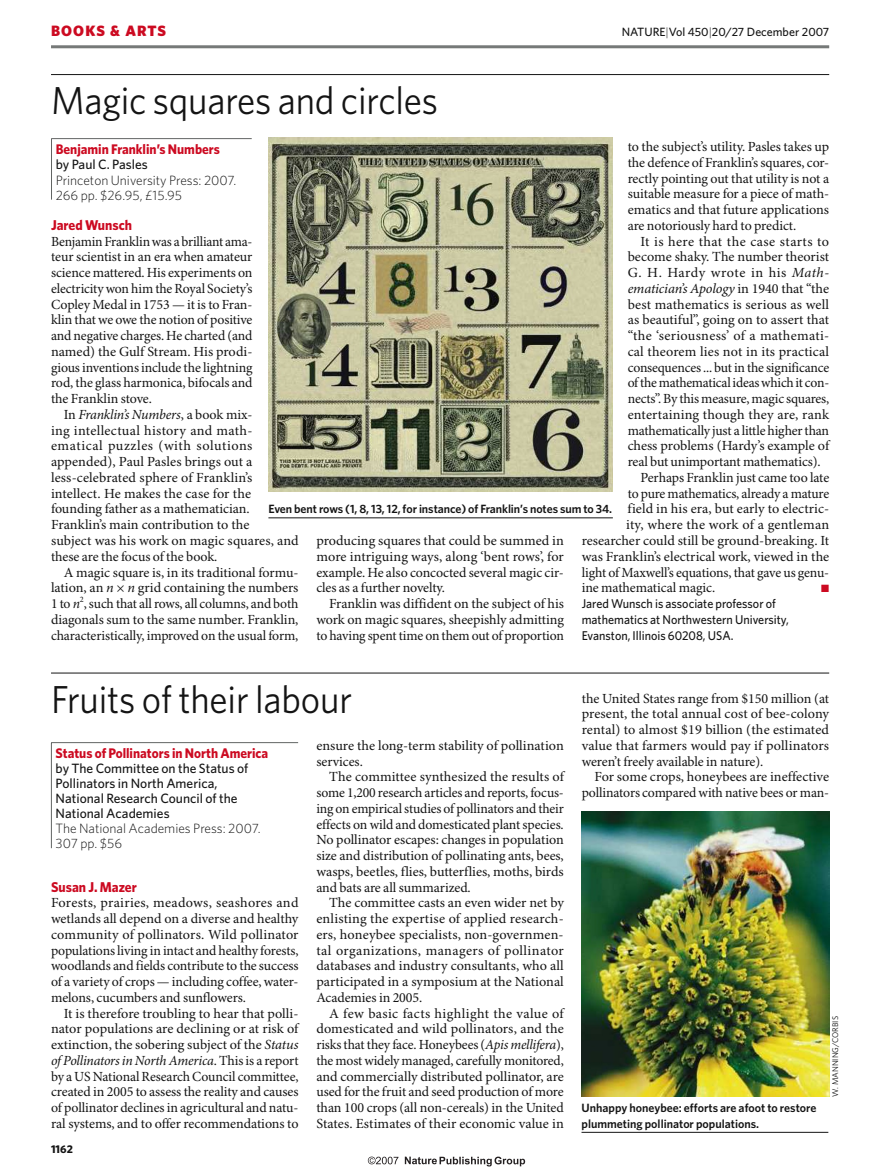
<style>
.page{position:relative;width:893px;height:1174px;background:#fff}
.page>*{position:absolute;margin:0;border:0;box-sizing:border-box;transform-origin:0 0}
.t1{font:39px "Whitney";letter-spacing:-.005em;color:#141414;scale:.95 1}
.t2{font:900 15px "Whitney";letter-spacing:.075em;color:#cc0a21}
.t3{font:700 14.25px "Whitney";color:#cc0a21;scale:.95 1}
.t4{font:13.95px/15.8px "Minion Pro";letter-spacing:-.005em;color:#141414;text-align:justify}
.t5{font:13.95px "Minion Pro";letter-spacing:.015em;color:#141414}
.t6{font:700 13.95px "Whitney";color:#cc0a21;scale:.95 1}
.t7{font:italic 13.95px "Minion Pro";letter-spacing:-.01em;color:#141414}
.t8{font:13.95px "Minion Pro";letter-spacing:.02em;color:#141414}
.t9{font:13.95px "Minion Pro";letter-spacing:.025em;color:#141414}
.t10{font:13.95px "Minion Pro";letter-spacing:.035em;color:#141414}
.t11{font:500 13.5px/15px "Whitney";color:#141414}
.t12{font:300 13.5px/15px "Whitney";color:#141414}
.t13{font:500 12.75px/15.8px "Whitney";color:#141414;scale:.95 1}
.t14{font:600 12px/15.8px "Whitney";color:#141414}
.t15{font:500 12px "Whitney";color:#141414}
.t16{font:700 11.25px "Whitney";color:#141414}
.t17{font:10.5px "Zapf Dingbats";color:#cc0a21}
.t18{font:8.25px "Whitney";color:#141414}
.s1{font-weight:300}
.s2{font-style:italic}
.s3{font-style:normal}
</style>
<div class="page">
<hr style="left:51px;top:74px;width:778px;height:1px;background:#141414">
<img style="left:268px;top:138px;width:345px;height:354px">
<hr style="left:51px;top:673px;width:778px;height:1px;background:#141414">
<hr style="left:51px;top:758px;width:1px;height:90px;background:#626564">
<hr style="left:51px;top:742px;width:247px;height:1px;background:#626564">
<svg style="left:51px;top:743px;width:1px;height:15px"></svg>
<img style="left:582px;top:811px;width:247px;height:285px">
<hr style="left:581px;top:1132px;width:247px;height:1px;background:#141414">
<hr style="left:51px;top:154px;width:1px;height:46px;background:#626564">
<hr style="left:51px;top:138px;width:201px;height:1px;background:#626564">
<svg style="left:51px;top:139px;width:1px;height:15px"></svg>
<hr style="left:268px;top:517px;width:345px;height:1px;background:#141414">
<hr style="left:51px;top:45px;width:778px;height:3px;background:#767978">
<svg style="left:405px;top:1156px;width:120px;height:10px"></svg>
<svg style="left:368px;top:1156px;width:30px;height:8px"></svg>
<p class="t2" style="left:51px;top:25px;width:117px">BOOKS &amp; ARTS</p>
<p class="t15" style="left:622px;top:27px;width:209px">NATURE<span class="s1">|</span>Vol 450<span class="s1">|</span>20/27 December 2007</p>
<h1 class="t1" style="left:51px;top:86px;width:409px">Magic squares and circles</h1>
<p class="t4" style="left:628px;top:140px;width:203px">to the subject’s utility. Pasles takes up the defence of Franklin’s squares, cor&shy;rectly pointing out that utility is not a suitable measure for a piece of math&shy;ematics and that future applications are notoriously hard to predict.</p>
<p class="t9" style="left:640px;top:236px;width:190px">It is here that the case starts to</p>
<p class="t4" style="left:628px;top:250px;width:203px">become shaky. The number theorist</p>
<p class="t10" style="left:628px;top:267px;width:203px">G. H. Hardy wrote in his <span class="s2">Math-</span></p>
<p class="t7" style="left:628px;top:283px;width:203px">ematician’s Apology <span class="s3">in 1940 that “the</span></p>
<p class="t4" style="left:628px;top:297px;width:203px">best mathematics is serious as well</p>
<p class="t4" style="left:628px;top:313px;width:203px">as beautiful”, going on to assert that</p>
<p class="t8" style="left:628px;top:330px;width:203px">“the ‘seriousness’ of a mathemati-</p>
<p class="t4" style="left:628px;top:345px;width:203px">cal theorem lies not in its practical</p>
<p class="t4" style="left:628px;top:360px;width:203px">consequences ... but in the significance</p>
<p class="t4" style="left:628px;top:376px;width:203px">of the mathematical ideas which it con-</p>
<p class="t4" style="left:628px;top:392px;width:203px">nects”. By this measure, magic squares,</p>
<p class="t5" style="left:628px;top:409px;width:203px">entertaining though they are, rank</p>
<p class="t4" style="left:628px;top:423px;width:203px">mathematically just a little higher than</p>
<p class="t4" style="left:628px;top:439px;width:203px">chess problems (Hardy’s example of</p>
<p class="t4" style="left:628px;top:455px;width:194px">real but unimportant mathematics).</p>
<p class="t4" style="left:640px;top:471px;width:190px">Perhaps Franklin just came too late</p>
<p class="t4" style="left:628px;top:486px;width:203px">to pure mathematics, already a mature</p>
<p class="t4" style="left:628px;top:502px;width:203px">field in his era, but early to electric-</p>
<p class="t5" style="left:626px;top:519px;width:205px">ity, where the work of a gentleman</p>
<p class="t4" style="left:582px;top:534px;width:249px">researcher could still be ground-breaking. It</p>
<p class="t4" style="left:582px;top:549px;width:249px">was Franklin’s electrical work, viewed in the</p>
<p class="t4" style="left:582px;top:565px;width:249px">light of Maxwell’s equations, that gave us genu-</p>
<p class="t4" style="left:582px;top:581px;width:135px">ine mathematical magic.</p>
<p class="t17" style="left:821px;top:583px;width:9px">■</p>
<p class="t13" style="left:582px;top:596px;width:220px">Jared Wunsch is associate professor of mathematics at Northwestern University,<br>Evanston, Illinois 60208, USA.</p>
<p class="t6" style="left:56px;top:144px;width:174px">Benjamin Franklin’s Numbers</p>
<p class="t11" style="left:56px;top:158px;width:94px">by Paul C. Pasles</p>
<p class="t12" style="left:56px;top:173px;width:182px">Princeton University Press: 2007.<br>266 pp. $26.95, £15.95</p>
<p class="t3" style="left:51px;top:220px;width:87px">Jared Wunsch</p>
<p class="t4" style="left:51px;top:234px;width:203px">Benjamin Franklin was a brilliant ama&shy;teur scientist in an era when amateur science mattered. His experiments on electricity won him the Royal Society’s Copley Medal in 1753 — it is to Fran&shy;klin that we owe the notion of positive and negative charges. He charted (and named) the Gulf Stream. His prodi&shy;gious inventions include the lightning rod, the glass harmonica, bifocals and the Franklin stove.</p>
<p class="t4" style="left:51px;top:408px;width:249px;text-align:left;text-indent:13px">In <span class="s2">Franklin’s Numbers</span>, a book mix-<br>ing intellectual history and math&shy;ematical puzzles (with solutions appended), Paul Pasles brings out a less-celebrated sphere of Franklin’s intellect. He makes the case for the founding father as a mathematician.<br>Franklin’s main contribution to the<br>subject was his work on magic squares, and these are the focus of the book.</p>
<p class="t4" style="left:51px;top:565px;width:249px;text-indent:13px">A magic square is, in its traditional formu&shy;lation, an <span class="s2">n</span> × <span class="s2">n</span> grid containing the numbers 1 to <span class="s2">n</span><sup>2</sup>, such that all rows, all columns, and both diagonals sum to the same number. Franklin, characteristically, improved on the usual form,</p>
<p class="t14" style="left:268px;top:502px;width:345px">Even bent rows (1, 8, 13, 12, for instance) of Franklin’s notes sum to 34.</p>
<p class="t4" style="left:316px;top:534px;width:249px">producing squares that could be summed in more intriguing ways, along ‘bent rows’, for example. He also concocted several magic cir&shy;cles as a further novelty.</p>
<p class="t4" style="left:316px;top:597px;width:249px;text-indent:13px">Franklin was diffident on the subject of his work on magic squares, sheepishly admitting to having spent time on them out of proportion</p>
<h1 class="t1" style="left:51px;top:685px;width:318px">Fruits of their labour</h1>
<p class="t6" style="left:56px;top:748px;width:225px">Status of Pollinators in North America</p>
<p class="t11" style="left:56px;top:762px;width:194px">by The Committee on the Status of<br>Pollinators in North America,<br>National Research Council of the<br>National Academies</p>
<p class="t12" style="left:56px;top:822px;width:206px">The National Academies Press: 2007.<br>307 pp. $56</p>
<p class="t3" style="left:51px;top:881px;width:92px">Susan J. Mazer</p>
<p class="t4" style="left:51px;top:896px;width:249px">Forests, prairies, meadows, seashores and wetlands all depend on a diverse and healthy community of pollinators. Wild pollinator populations living in intact and healthy forests, woodlands and fields contribute to the success of a variety of crops — including coffee, water&shy;melons, cucumbers and sunflowers.</p>
<p class="t4" style="left:51px;top:1006px;width:249px;text-indent:13px">It is therefore troubling to hear that polli&shy;nator populations are declining or at risk of extinction, the sobering subject of the <span class="s2">Status of Pollinators in North America</span>. This is a report by a US National Research Council committee, created in 2005 to assess the reality and causes of pollinator declines in agricultural and natu&shy;ral systems, and to offer recommendations to</p>
<p class="t4" style="left:316px;top:738px;width:249px">ensure the long-term stability of pollination services.</p>
<p class="t4" style="left:316px;top:770px;width:249px;text-indent:13px">The committee synthesized the results of some 1,200 research articles and reports, focus&shy;ing on empirical studies of pollinators and their effects on wild and domesticated plant species.<br>No pollinator escapes: changes in population size and distribution of pollinating ants, bees, wasps, beetles, flies, butterflies, moths, birds and bats are all summarized.</p>
<p class="t4" style="left:316px;top:896px;width:249px;text-indent:13px">The committee casts an even wider net by enlisting the expertise of applied research&shy;ers, honeybee specialists, non-governmen&shy;tal organizations, managers of pollinator databases and industry consultants, who all participated in a symposium at the National Academies in 2005.</p>
<p class="t4" style="left:316px;top:1006px;width:249px;text-indent:13px">A few basic facts highlight the value of domesticated and wild pollinators, and the risks that they face. Honeybees (<span class="s2">Apis mellifera</span>), the most widely managed, carefully monitored, and commercially distributed pollinator, are used for the fruit and seed production of more than 100 crops (all non-cereals) in the United States. Estimates of their economic value in</p>
<p class="t16" style="left:51px;top:1144px;width:23px">1162</p>
<p class="t4" style="left:582px;top:691px;width:249px">the United States range from $150 million (at present, the total annual cost of bee-colony rental) to almost $19 billion (the estimated value that farmers would pay if pollinators weren’t freely available in nature).</p>
<p class="t4" style="left:582px;top:770px;width:249px;text-align:right">For some crops, honeybees are ineffective pollinators compared with native bees or man-</p>
<p class="t14" style="left:581px;top:1101px;width:236px">Unhappy honeybee: efforts are afoot to restore plummeting pollinator populations.</p>
<p class="t18" style="left:832px;top:1096px;width:82px;rotate:-90deg">W. MANNING/CORBIS</p>
</div>
